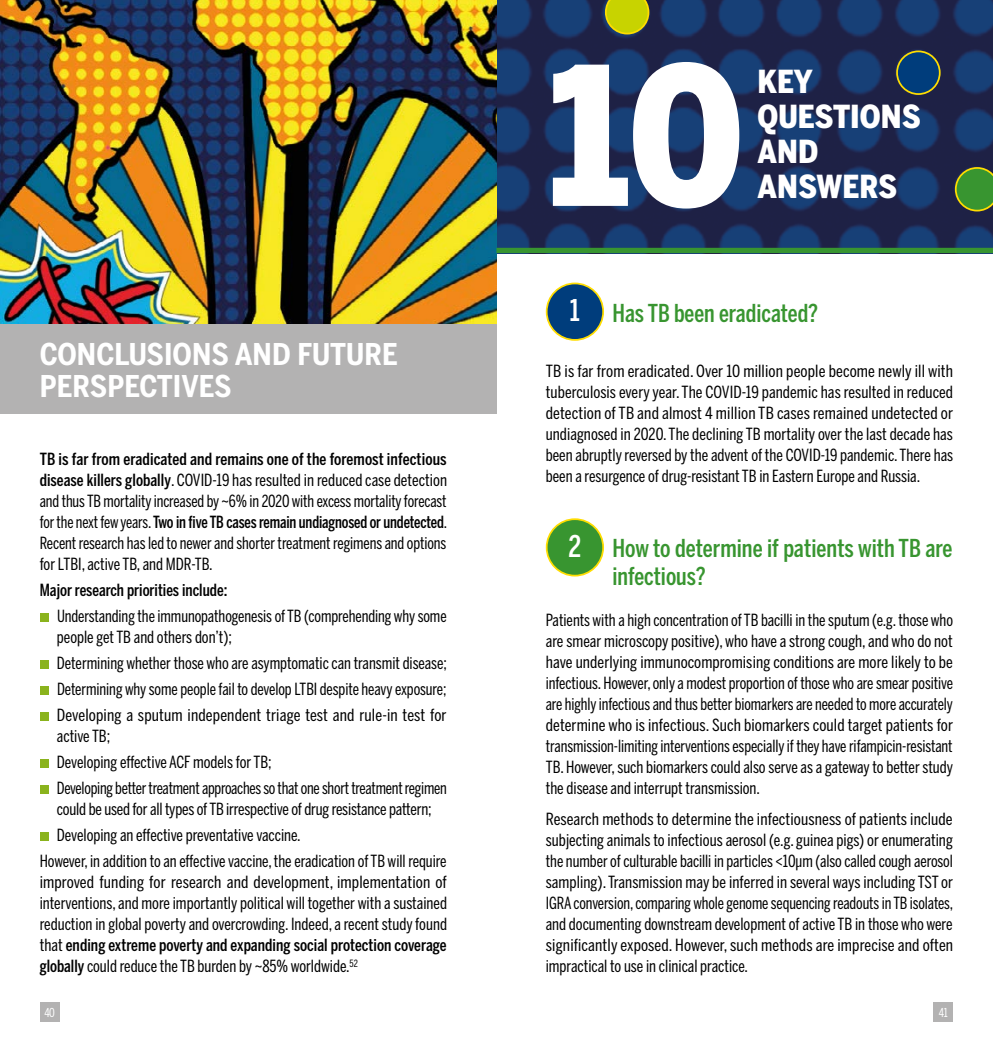
<style>
.page{position:relative;width:993px;height:1042px;background:#fff}
.page>*{position:absolute;margin:0;border:0;box-sizing:border-box;transform-origin:0 0}
.t1{font:900 190.92px "Benton Sans Condensed";color:#fff}
.t2{font:900 31.5px/35px "Benton Sans Condensed";color:#fff}
.t3{font:700 29.75px/31.5px "Benton Sans Condensed";color:#fff}
.t4{font:500 29.75px "Benton Sans Compressed";color:#fff}
.t5{font:500 24.5px/28px "Benton Sans Compressed";color:#389530}
.t6{font:16.62px/21px "Benton Sans Compressed";letter-spacing:-.005em;color:#000;text-align:justify}
.t7{font:16.62px/21px "Benton Sans Compressed";letter-spacing:-.005em;color:#000;text-align:justify;scale:1.05 1}
.t8{font:500 16.62px "Benton Sans Compressed";color:#000}
.t9{font:12.25px "Benton Sans Compressed";color:#fff}
.s1{font-weight:500}
</style>
<div class="page">
<div style="left:40px;top:1002px;width:20px;height:20px;background:#b3b2b2"></div>
<div style="left:933px;top:1002px;width:19px;height:20px;background:#b3b2b2"></div>
<img style="left:496px;top:0;width:496px;height:248px">
<div style="left:40px;top:613px;width:8px;height:9px;background:#8ab31d"></div>
<div style="left:40px;top:660px;width:8px;height:9px;background:#8ab31d"></div>
<div style="left:40px;top:686px;width:8px;height:9px;background:#8ab31d"></div>
<div style="left:40px;top:712px;width:8px;height:9px;background:#8ab31d"></div>
<div style="left:40px;top:759px;width:8px;height:9px;background:#8ab31d"></div>
<div style="left:40px;top:785px;width:8px;height:9px;background:#8ab31d"></div>
<div style="left:40px;top:832px;width:8px;height:9px;background:#8ab31d"></div>
<img style="left:0;top:0;width:496px;height:324px">
<div style="left:0;top:324px;width:496px;height:90px;background:#b3b2b2"></div>
<div style="left:546px;top:283px;width:57px;height:57px;background:#003d7c;border-radius:50%"></div>
<div style="left:545px;top:282px;width:59px;height:59px;border:2px solid #fd0;border-radius:50%"></div>
<div style="left:546px;top:519px;width:57px;height:57px;background:#389530;border-radius:50%"></div>
<div style="left:545px;top:518px;width:59px;height:58px;border:2px solid #fd0;border-radius:50%"></div>
<div style="left:496px;top:248px;width:496px;height:5px;background:#389530"></div>
<div style="left:896px;top:51px;width:43px;height:43px;background:#003d7c;border-radius:50%"></div>
<div style="left:895px;top:50px;width:45px;height:45px;border:2px solid #fd0;border-radius:50%"></div>
<svg style="left:954px;top:167px;width:38px;height:44px;background:#47882f"></svg>
<svg style="left:604px;top:0;width:45px;height:34px;background:#b2b90e"></svg>
<h1 class="t1" style="left:549px;top:15px;width:196px">10</h1>
<h2 class="t2" style="left:757px;top:65px;width:165px">KEY<br>QUESTIONS<br>AND</h2>
<h2 class="t2" style="left:757px;top:169px;width:141px">ANSWERS</h2>
<h3 class="t3" style="left:40px;top:339px;width:359px">CONCLUSIONS AND FUTURE<br>PERSPECTIVES</h3>
<p class="t6" style="left:40px;top:449px;width:409px"><span class="s1">TB is far from eradicated and remains one of the foremost infectious disease killers globally</span>. COVID-19 has resulted in reduced case detection and thus TB mortality increased by ~6% in 2020 with excess mortality forecast for the next few years. <span class="s1">Two in five TB cases remain undiagnosed or undetected</span>.<br>Recent research has led to newer and shorter treatment regimens and options for LTBI, active TB, and MDR-TB.</p>
<p class="t8" style="left:40px;top:580px;width:189px">Major research priorities include:</p>
<p class="t6" style="left:57px;top:606px;width:391px">Understanding the immunopathogenesis of TB (comprehending why some people get TB and others don’t);</p>
<p class="t6" style="left:57px;top:650px;width:391px;line-height:25.9px">Determining whether those who are asymptomatic can transmit disease; Determining why some people fail to develop LTBI despite heavy exposure; Developing a sputum independent triage test and rule-in test for</p>
<p class="t6" style="left:57px;top:723px;width:391px;line-height:25.9px;text-align:left">active TB;<br>Developing effective ACF models for TB;<br>Developing better treatment approaches so that one short treatment regimen</p>
<p class="t6" style="left:57px;top:798px;width:376px">could be used for all types of TB irrespective of drug resistance pattern;</p>
<p class="t6" style="left:57px;top:824px;width:245px">Developing an effective preventative vaccine.</p>
<p class="t6" style="left:40px;top:850px;width:408px">However, in addition to an effective vaccine, the eradication of TB will require</p>
<p class="t7" style="left:40px;top:871px;width:389px">improved funding for research and development, implementation of interventions, and more importantly political will together with a sustained reduction in global poverty and overcrowding. Indeed, a recent study found that <span class="s1">ending extreme poverty and expanding social protection coverage globally</span> could reduce the TB burden by ~85% worldwide.<sup>52</sup></p>
<h3 class="t4" style="left:569px;top:292px;width:12px">1</h3>
<h3 class="t5" style="left:612px;top:299px;width:207px">Has TB been eradicated?</h3>
<p class="t7" style="left:545px;top:361px;width:389px">TB is far from eradicated. Over 10 million people become newly ill with tuberculosis every year. The COVID-19 pandemic has resulted in reduced detection of TB and almost 4 million TB cases remained undetected or undiagnosed in 2020. The declining TB mortality over the last decade has been abruptly reversed by the advent of the COVID-19 pandemic. There has been a resurgence of drug-resistant TB in Eastern Europe and Russia.</p>
<h3 class="t4" style="left:568px;top:528px;width:14px">2</h3>
<h3 class="t5" style="left:612px;top:534px;width:341px">How to determine if patients with TB are infectious?</h3>
<p class="t6" style="left:545px;top:609px;width:409px">Patients with a high concentration of TB bacilli in the sputum (e.g. those who are smear microscopy positive), who have a strong cough, and who do not have underlying immunocompromising conditions are more likely to be infectious. However, only a modest proportion of those who are smear positive are highly infectious and thus better biomarkers are needed to more accurately determine who is infectious. Such biomarkers could target patients for transmission-limiting interventions especially if they have rifampicin-resistant TB. However, such biomarkers could also serve as a gateway to better study the disease and interrupt transmission.</p>
<p class="t7" style="left:545px;top:808px;width:389px">Research methods to determine the infectiousness of patients include subjecting animals to infectious aerosol (e.g. guinea pigs) or enumerating the number of culturable bacilli in particles &lt;10µm (also called cough aerosol sampling). Transmission may be inferred in several ways including TST or IGRA conversion, comparing whole genome sequencing readouts in TB isolates, and documenting downstream development of active TB in those who were significantly exposed. However, such methods are imprecise and often impractical to use in clinical practice.</p>
<p class="t9" style="left:44px;top:1005px;width:12px">40</p>
<p class="t9" style="left:938px;top:1005px;width:10px">41</p>
</div>
